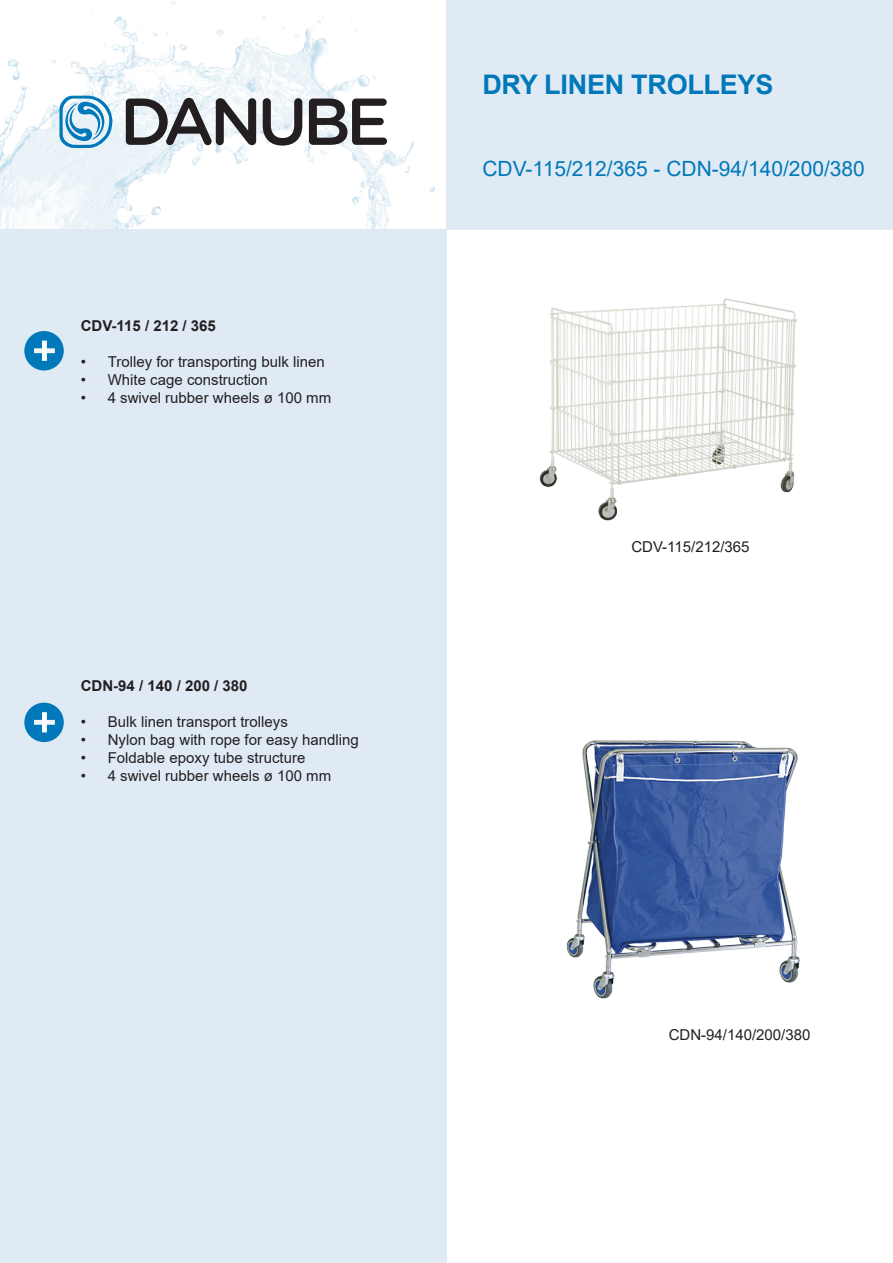
<style>
.page{position:relative;width:893px;height:1263px;background:#fff}
.page>*{position:absolute;margin:0;border:0;box-sizing:border-box;transform-origin:0 0}
.t1{font:700 27px "Arial";letter-spacing:-.01em;color:#0078b9}
.t2{font:21px "Arial";color:#0078b9}
.t3{font:15px "Arial";color:#231f20}
.t4{font:700 15px "Arial";color:#231f20}
</style>
<div class="page">
<img style="left:0;top:1px;width:435px;height:229px">
<div style="left:446px;top:0;width:447px;height:230px;background:#dfeaf5"></div>
<div style="left:0;top:230px;width:446px;height:1033px;background:#dfeaf5"></div>
<svg style="left:126px;top:98px;width:130px;height:47px"></svg>
<svg style="left:263px;top:98px;width:39px;height:48px"></svg>
<svg style="left:309px;top:99px;width:78px;height:46px"></svg>
<svg style="left:59px;top:96px;width:54px;height:52px;background:#8dc2de"></svg>
<img style="left:539px;top:298px;width:258px;height:223px">
<img style="left:566px;top:740px;width:234px;height:259px">
<div style="left:26px;top:332px;width:36px;height:37px;background:#0078b9;border-radius:50%"></div>
<div style="left:24px;top:331px;width:40px;height:39px;border:3px solid #0078b9;border-radius:50%"></div>
<div style="left:34px;top:348px;width:21px;height:5px;background:#f2f3f4"></div>
<div style="left:42px;top:341px;width:5px;height:20px;background:#fff"></div>
<div style="left:26px;top:704px;width:36px;height:37px;background:#0078b9;border-radius:50%"></div>
<div style="left:24px;top:703px;width:40px;height:39px;border:3px solid #0078b9;border-radius:50%"></div>
<div style="left:34px;top:720px;width:21px;height:5px;background:#f2f3f4"></div>
<div style="left:42px;top:712px;width:5px;height:20px;background:#fff"></div>
<p class="t4" style="left:81px;top:315px;width:137px">CDV-115 / 212 / 365</p>
<p class="t3" style="left:81px;top:351px;width:246px">• Trolley for transporting bulk linen</p>
<p class="t3" style="left:81px;top:369px;width:189px">• White cage construction</p>
<p class="t3" style="left:81px;top:387px;width:252px">• 4 swivel rubber wheels ø 100 mm</p>
<p class="t4" style="left:81px;top:675px;width:168px">CDN-94 / 140 / 200 / 380</p>
<p class="t3" style="left:81px;top:711px;width:209px">• Bulk linen transport trolleys</p>
<p class="t3" style="left:81px;top:729px;width:279px">• Nylon bag with rope for easy handling</p>
<p class="t3" style="left:81px;top:747px;width:226px">• Foldable epoxy tube structure</p>
<p class="t3" style="left:81px;top:765px;width:252px">• 4 swivel rubber wheels ø 100 mm</p>
<p class="t1" style="left:482px;top:66px;width:292px">DRY LINEN TROLLEYS</p>
<p class="t2" style="left:482px;top:155px;width:384px">CDV-115/212/365 - CDN-94/140/200/380</p>
<p class="t3" style="left:631px;top:536px;width:120px">CDV-115/212/365</p>
<p class="t3" style="left:669px;top:1024px;width:143px">CDN-94/140/200/380</p>
</div>
